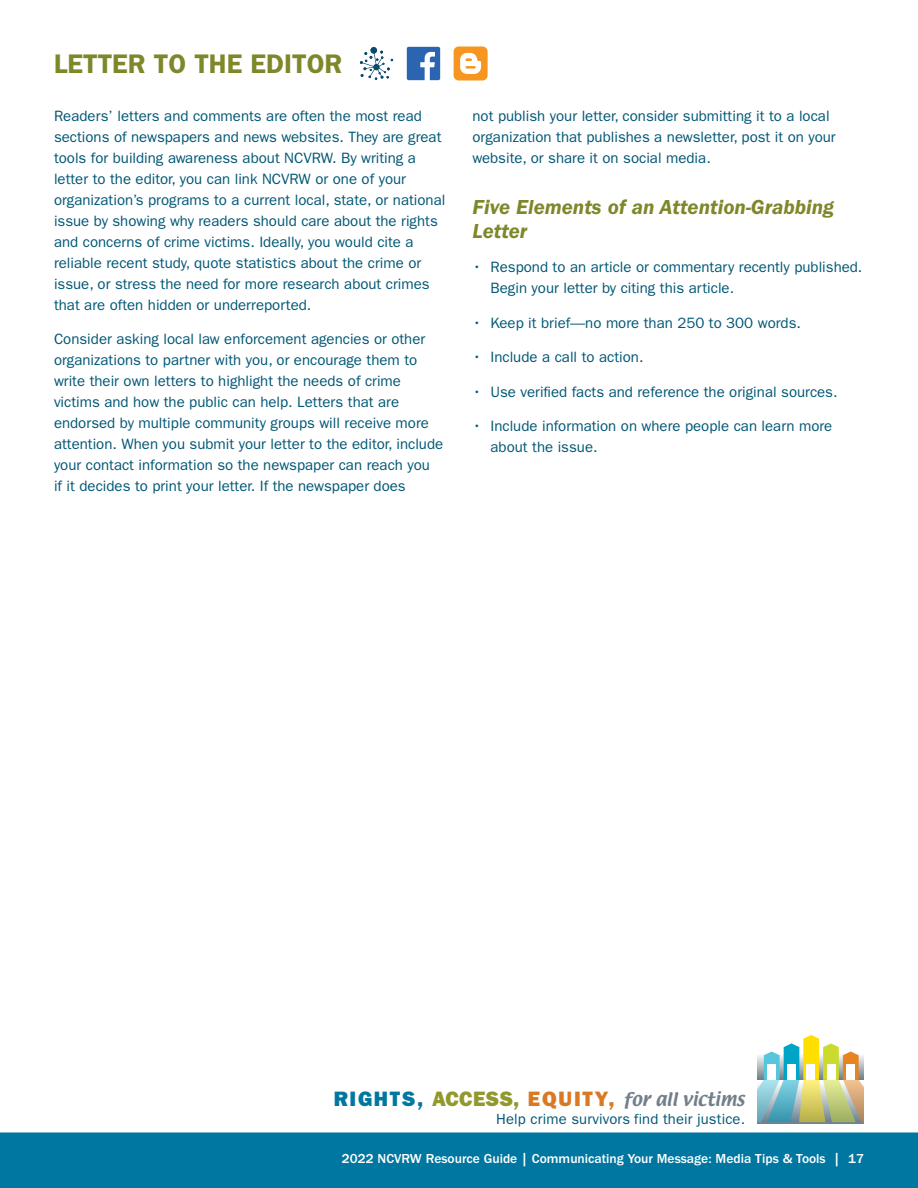
<style>
.page{position:relative;width:918px;height:1188px;background:#fff}
.page>*{position:absolute;margin:0;border:0;box-sizing:border-box;transform-origin:0 0}
.L1_Head{font:600 27px "ITC Franklin Gothic Std";color:#7e8729}
.L2_Head{font:italic 600 21px/24px "ITC Franklin Gothic Std";color:#7e8729}
.t1{font:16.35px "Textile";color:#727f8a}
.Body_text{font:15px/21px "ITC Franklin Gothic Std";color:#005775}
.Bullet_L1{font:15px/21px "ITC Franklin Gothic Std";color:#005775}
.t2{font:14.85px "ITC Franklin Gothic Std";letter-spacing:.01em;color:#005775}
.t3{font:500 13.5px "ITC Franklin Gothic Std";color:#fff}
.s1{font-family:"ITC Franklin Gothic Std Hvy";font-size:21px;color:#0077a0}
.s2{font-family:"ITC Franklin Gothic Std Hvy";font-size:21px;color:#91982c}
.s3{font-family:"ITC Franklin Gothic Std Hvy";font-size:21px;color:#da7923}
.s4{font-family:"Franklin Gothic"}
</style>
<div class="page">
<div style="left:0;top:1132px;width:918px;height:56px;background:#0077a0"></div>
<svg style="left:758px;top:1122px;width:106px;height:1px"></svg>
<svg style="left:758px;top:1035px;width:106px;height:87px"></svg>
<div style="left:767px;top:1064px;width:9px;height:16px;background:#fff"></div>
<div style="left:787px;top:1064px;width:8px;height:16px;background:#fff"></div>
<div style="left:807px;top:1064px;width:8px;height:16px;background:#fff"></div>
<div style="left:827px;top:1064px;width:8px;height:16px;background:#fff"></div>
<div style="left:847px;top:1064px;width:8px;height:16px;background:#fff"></div>
<div style="left:454px;top:46px;width:34px;height:35px;background:#f79521;border-radius:5px"></div>
<svg style="left:460px;top:53px;width:21px;height:21px"></svg>
<svg style="left:407px;top:47px;width:33px;height:33px"></svg>
<div style="left:371px;top:47px;width:6px;height:7px;background:#084c6c;border-radius:50%"></div>
<svg style="left:360px;top:51px;width:33px;height:29px"></svg>
<p class="L1_Head" style="left:54px;top:47px;width:290px">LETTER TO THE EDITOR</p>
<p class="Body_text" style="left:54px;top:105px;width:393px">Readers’ letters and comments are often the most read sections of newspapers and news websites. They are great tools for building awareness about NCVRW. By writing a letter to the editor, you can link NCVRW or one of your organization’s programs to a current local, state, or national issue by showing why readers should care about the rights and concerns of crime victims. Ideally, you would cite a reliable recent study, quote statistics about the crime or issue, or stress the need for more research about crimes that are often hidden or underreported.</p>
<p class="Body_text" style="left:54px;top:329px;width:391px">Consider asking local law enforcement agencies or other organizations to partner with you, or encourage them to write their own letters to highlight the needs of crime victims and how the public can help. Letters that are endorsed by multiple community groups will receive more attention. When you submit your letter to the editor, include your contact information so the newspaper can reach you<br>if it decides to print your letter. If the newspaper does</p>
<p class="Body_text" style="left:472px;top:105px;width:365px">not publish your letter, consider submitting it to a local organization that publishes a newsletter, post it on your website, or share it on social media.</p>
<p class="L2_Head" style="left:472px;top:195px;width:363px">Five Elements of an Attention-Grabbing<br>Letter</p>
<p class="Bullet_L1" style="left:490px;top:257px;width:373px;text-indent:-18px">• Respond to an article or commentary recently published.<br>Begin your letter by citing this article.</p>
<p class="Bullet_L1" style="left:472px;top:312px;width:330px">• Keep it brief—no more than 250 to 300 words.</p>
<p class="Bullet_L1" style="left:472px;top:347px;width:172px">• Include a call to action.</p>
<p class="Bullet_L1" style="left:472px;top:381px;width:367px">• Use verified facts and reference the original sources.</p>
<p class="Bullet_L1" style="left:490px;top:416px;width:343px;text-indent:-18px">• Include information on where people can learn more about the issue.</p>
<p class="t1" style="left:334px;top:1088px;width:412px"><span class="s1">RIGHTS,</span> <span class="s2">ACCESS,</span> <span class="s3">EQUITY,</span> for all victims</p>
<p class="t2" style="left:496px;top:1110px;width:251px">Help crime survivors <span class="s4">fi</span>nd their justice.</p>
<p class="t3" style="left:342px;top:1151px;width:524px">2022 NCVRW Resource Guide | Communicating Your Message: Media Tips &amp; Tools | 17</p>
</div>
